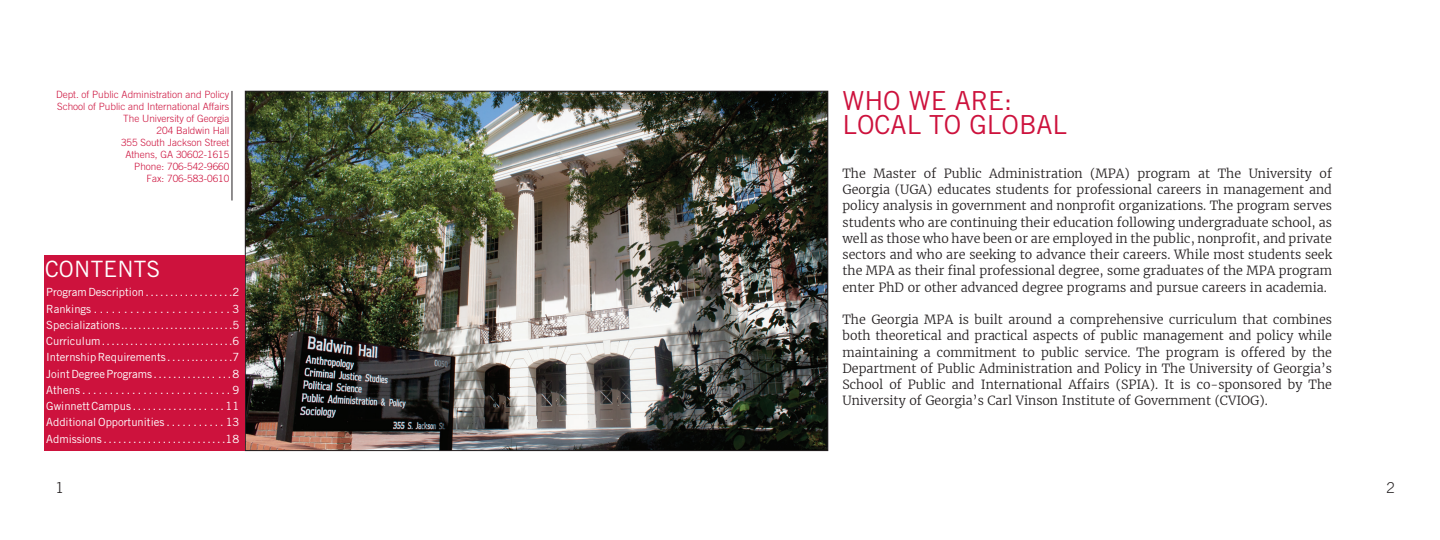
<style>
.page{position:relative;width:1440px;height:540px;background:#fff}
.page>*{position:absolute;margin:0;border:0;box-sizing:border-box;transform-origin:0 0}
.t1{font:26.25px "Trade Gothic LT Std";color:#cd123d}
.t2{font:22.5px "Trade Gothic LT Std";letter-spacing:.01em;color:#fff}
.t3{font:300 15px "Trade Gothic LT Std";color:#231f20}
.t4{font:300 12.5px/16.2px "Merriweather";color:#231f20;text-align:justify}
.t5{font:11.25px "Trade Gothic LT Std";color:#fff}
.t6{font:300 10px "Trade Gothic LT Std";color:#cd123d}
</style>
<div class="page">
<img style="left:247px;top:93px;width:579px;height:356px">
<hr style="left:232px;top:91px;width:1px;height:109px;background:#231f20">
<div style="left:45px;top:256px;width:200px;height:195px;background:#cd123d"></div>
<p class="t1" style="left:842px;top:85px;width:171px">WHO WE ARE:</p>
<p class="t1" style="left:842px;top:108px;width:226px">LOCAL TO GLOBAL</p>
<p class="t6" style="left:56px;top:89px;width:175px">Dept. of Public Administration and Policy</p>
<p class="t6" style="left:57px;top:101px;width:174px">School of Public and International Affairs</p>
<p class="t6" style="left:123px;top:113px;width:108px">The University of Georgia</p>
<p class="t6" style="left:157px;top:125px;width:74px">204 Baldwin Hall</p>
<p class="t6" style="left:121px;top:137px;width:110px">355 South Jackson Street</p>
<p class="t6" style="left:125px;top:149px;width:105px">Athens, GA 30602-1615</p>
<p class="t6" style="left:134px;top:161px;width:97px">Phone: 706-542-9660</p>
<p class="t6" style="left:147px;top:173px;width:84px">Fax: 706-583-0610</p>
<p class="t4" style="left:842px;top:165px;width:491px">The Master of Public Administration (MPA) program at The University of Georgia (UGA) educates students for professional careers in management and policy analysis in government and nonprofit organizations. The program serves students who are continuing their education following undergraduate school, as well as those who have been or are employed in the public, nonprofit, and private sectors and who are seeking to advance their careers. While most students seek the MPA as their final professional degree, some graduates of the MPA program enter PhD or other advanced degree programs and pursue careers in academia.</p>
<p class="t4" style="left:842px;top:311px;width:491px">The Georgia MPA is built around a comprehensive curriculum that combines both theoretical and practical aspects of public management and policy while maintaining a commitment to public service. The program is offered by the Department of Public Administration and Policy in The University of Georgia’s School of Public and International Affairs (SPIA). It is co-sponsored by The University of Georgia’s Carl Vinson Institute of Government (CVIOG).</p>
<p class="t2" style="left:45px;top:255px;width:117px">CONTENTS</p>
<p class="t5" style="left:46px;top:286px;width:195px">Program Description . . . . . . . . . . . . . . . . . .2</p>
<p class="t5" style="left:46px;top:302px;width:195px">Rankings . . . . . . . . . . . . . . . . . . . . . . . 3</p>
<p class="t5" style="left:46px;top:318px;width:195px">Specializations .. . . . . . . . . . . . . . . . . . . . . . . .5</p>
<p class="t5" style="left:46px;top:334px;width:195px">Curriculum . . . . . . . . . . . . . . . . . . . . . . . . . . . .6</p>
<p class="t5" style="left:46px;top:351px;width:195px">Internship Requirements . . . . . .. . . . . . . .7</p>
<p class="t5" style="left:46px;top:367px;width:195px">Joint Degree Programs . . . . . . . . . . . . . . . . 8</p>
<p class="t5" style="left:46px;top:383px;width:195px">Athens . . . . . . . . . . . . . . . . . . . . . . . . . . . 9</p>
<p class="t5" style="left:46px;top:399px;width:195px">Gwinnett Campus . . . . . . . . . . . . . . . . . . 11</p>
<p class="t5" style="left:46px;top:416px;width:195px">Additional Opportunities . . . . . . . . . . . 13</p>
<p class="t5" style="left:46px;top:432px;width:195px">Admissions . . . . . . . . . . . . . . . . . . . . . . . . .18</p>
<p class="t3" style="left:56px;top:479px;width:10px">1</p>
<p class="t3" style="left:1387px;top:479px;width:10px">2</p>
</div>
